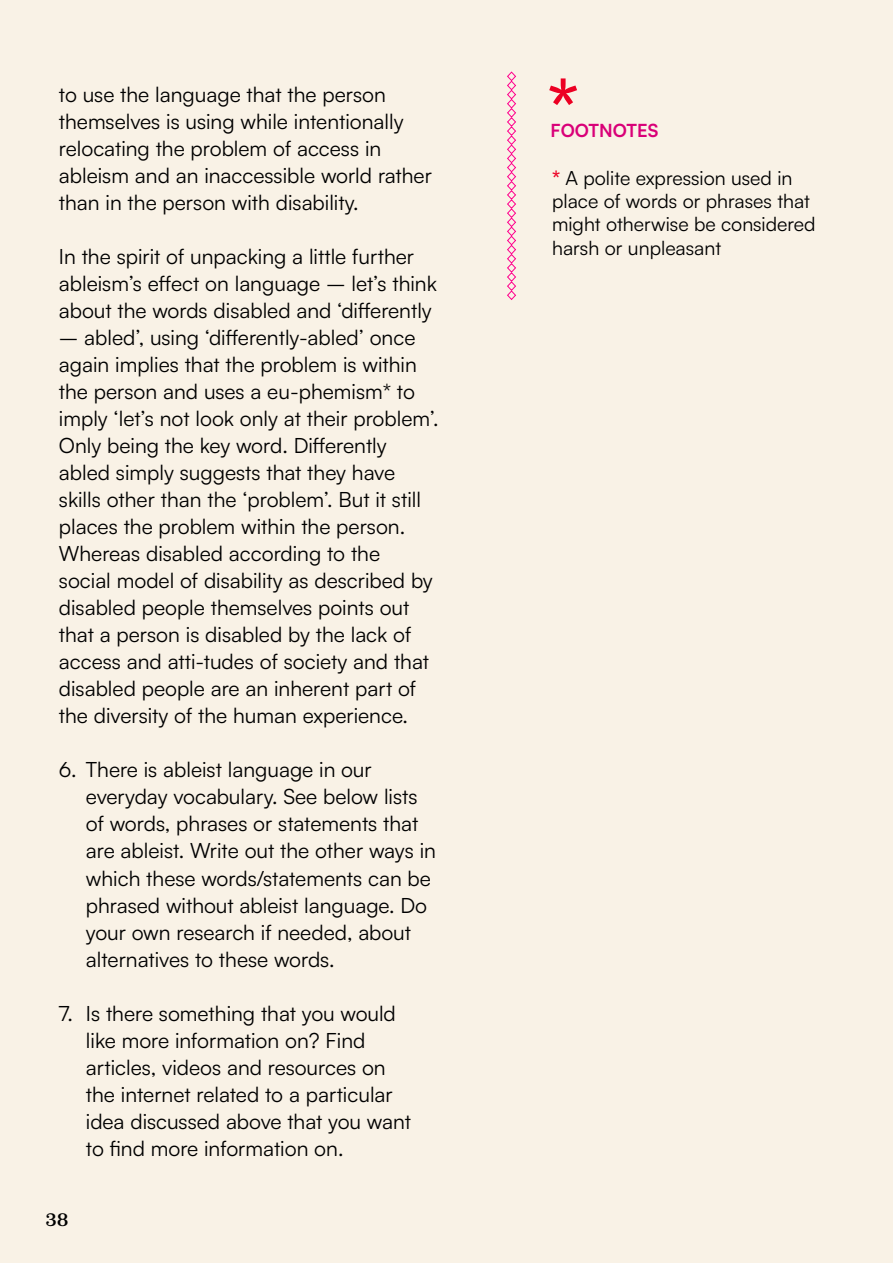
<style>
.page{position:relative;width:893px;height:1263px;background:#f9f2e6}
.page>*{position:absolute;margin:0;border:0;box-sizing:border-box;transform-origin:0 0}
.t1{font:21px/27px "Satoshi";color:#000}
.t2{font:19.5px/23.4px "Satoshi";color:#000}
.t3{font:700 18px "Satoshi";color:#d90078}
.t4{font:700 18px "Zodiak";color:#000}
.s1{font-weight:700;color:#ec0023}
</style>
<div class="page">
<svg style="left:549px;top:78px;width:28px;height:27px"></svg>
<svg style="left:507px;top:71px;width:9px;height:229px"></svg>
<p class="t1" style="left:59px;top:80px;width:375px">to use the language that the person themselves is using while intentionally relocating the problem of access in ableism and an inaccessible world rather than in the person with disability.</p>
<p class="t1" style="left:59px;top:242px;width:379px">In the spirit of unpacking a little further ableism’s effect on language – let’s think about the words disabled and ‘differently</p>
<p class="t1" style="left:59px;top:323px;width:381px">– abled’, using ‘differently-abled’ once again implies that the problem is within the person and uses a eu-phemism* to imply ‘let’s not look only at their problem’.<br>Only being the key word. Differently abled simply suggests that they have skills other than the ‘problem’. But it still places the problem within the person.<br>Whereas disabled according to the<br>social model of disability as described by disabled people themselves points out that a person is disabled by the lack of access and atti-tudes of society and that disabled people are an inherent part of the diversity of the human experience.</p>
<p class="t1" style="left:86px;top:755px;width:352px;text-indent:-27px">6. There is ableist language in our everyday vocabulary. See below lists of words, phrases or statements that are ableist. Write out the other ways in which these words/statements can be phrased without ableist language. Do your own research if needed, about alternatives to these words.</p>
<p class="t1" style="left:86px;top:998px;width:327px;text-indent:-27px">7. Is there something that you would like more information on? Find articles, videos and resources on the internet related to a particular idea discussed above that you want to find more information on.</p>
<p class="t4" style="left:45px;top:1208px;width:25px">38</p>
<h4 class="t3" style="left:550px;top:117px;width:109px">FOOTNOTES</h4>
<p class="t2" style="left:552px;top:165px;width:265px"><span class="s1">*</span> A polite expression used in place of words or phrases that might otherwise be considered harsh or unpleasant</p>
</div>
